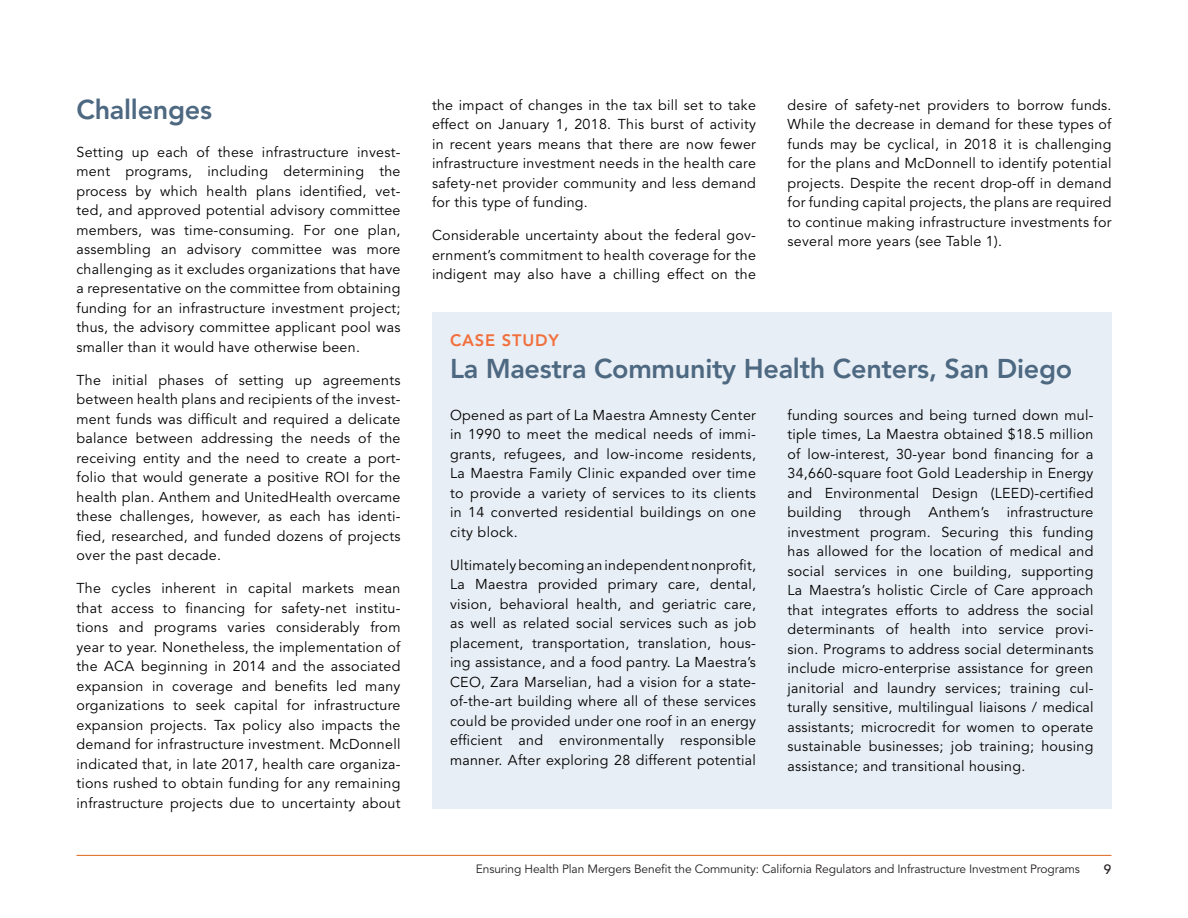
<style>
.page{position:relative;width:1188px;height:918px;background:#fff}
.page>*{position:absolute;margin:0;border:0;box-sizing:border-box;transform-origin:0 0}
.head_level_1{font:800 27px "Avenir LT Std";letter-spacing:-.01em;color:#4d6881}
.head_level_1-2{font:800 16.5px "Avenir LT Std";letter-spacing:.05em;color:#f26f3c}
.body_text{font:14.25px/19.5px "Avenir LT Std";letter-spacing:.02em;color:#000;text-align:justify}
.t1{font:500 13.5px "Avenir LT Std";color:#231f20}
.t2{font:12px "Avenir LT Std";letter-spacing:-.01em;color:#231f20}
</style>
<div class="page">
<hr style="left:76px;top:855px;width:1036px;height:1px;background:#df651c">
<div style="left:432px;top:312px;width:680px;height:496px;background:#e8eef5"></div>
<p class="head_level_1" style="left:76px;top:94px;width:137px">Challenges</p>
<p class="body_text" style="left:76px;top:143px;width:326px">Setting up each of these infrastructure invest&shy;ment programs, including determining the process by which health plans identified, vet&shy;ted, and approved potential advisory committee members, was time-consuming. For one plan, assembling an advisory committee was more challenging as it excludes organizations that have a representative on the committee from obtaining funding for an infrastructure investment project; thus, the advisory committee applicant pool was smaller than it would have otherwise been.</p>
<p class="body_text" style="left:76px;top:371px;width:326px">The initial phases of setting up agreements between health plans and recipients of the invest&shy;ment funds was difficult and required a delicate balance between addressing the needs of the receiving entity and the need to create a port&shy;folio that would generate a positive ROI for the health plan. Anthem and UnitedHealth overcame these challenges, however, as each has identi&shy;fied, researched, and funded dozens of projects over the past decade.</p>
<p class="body_text" style="left:76px;top:579px;width:326px">The cycles inherent in capital markets mean that access to financing for safety-net institu&shy;tions and programs varies considerably from year to year. Nonetheless, the implementation of the ACA beginning in 2014 and the associated expansion in coverage and benefits led many organizations to seek capital for infrastructure expansion projects. Tax policy also impacts the demand for infrastructure investment. McDonnell indicated that, in late 2017, health care organiza&shy;tions rushed to obtain funding for any remaining infrastructure projects due to uncertainty about</p>
<p class="body_text" style="left:432px;top:96px;width:326px">the impact of changes in the tax bill set to take effect on January 1, 2018. This burst of activity in recent years means that there are now fewer infrastructure investment needs in the health care safety-net provider community and less demand for this type of funding.</p>
<p class="body_text" style="left:432px;top:226px;width:326px">Considerable uncertainty about the federal gov&shy;ernment’s commitment to health coverage for the indigent may also have a chilling effect on the</p>
<p class="body_text" style="left:788px;top:96px;width:326px">desire of safety-net providers to borrow funds.<br>While the decrease in demand for these types of funds may be cyclical, in 2018 it is challenging for the plans and McDonnell to identify potential projects. Despite the recent drop-off in demand for funding capital projects, the plans are required to continue making infrastructure investments for several more years (see Table 1).</p>
<p class="head_level_1-2" style="left:450px;top:331px;width:110px">CASE STUDY</p>
<p class="head_level_1" style="left:450px;top:352px;width:624px">La Maestra Community Health Centers, San Diego</p>
<p class="body_text" style="left:450px;top:405px;width:308px">Opened as part of La Maestra Amnesty Center in 1990 to meet the medical needs of immi&shy;grants, refugees, and low-income residents, La Maestra Family Clinic expanded over time to provide a variety of services to its clients in 14 converted residential buildings on one city block.</p>
<p class="body_text" style="left:450px;top:555px;width:308px">Ultimately becoming an independent nonprofit, La Maestra provided primary care, dental, vision, behavioral health, and geriatric care, as well as related social services such as job placement, transportation, translation, hous&shy;ing assistance, and a food pantry. La Maestra’s CEO, Zara Marselian, had a vision for a state&shy;of-the-art building where all of these services could be provided under one roof in an energy efficient and environmentally responsible manner. After exploring 28 different potential</p>
<p class="body_text" style="left:788px;top:405px;width:308px">funding sources and being turned down mul&shy;tiple times, La Maestra obtained $18.5 million of low-interest, 30-year bond financing for a 34,660-square foot Gold Leadership in Energy and Environmental Design (LEED)-certified building through Anthem’s infrastructure investment program. Securing this funding has allowed for the location of medical and social services in one building, supporting La Maestra’s holistic Circle of Care approach that integrates efforts to address the social determinants of health into service provi&shy;sion. Programs to address social determinants include micro-enterprise assistance for green janitorial and laundry services; training cul&shy;turally sensitive, multilingual liaisons / medical assistants; microcredit for women to operate sustainable businesses; job training; housing assistance; and transitional housing.</p>
<p class="t2" style="left:476px;top:862px;width:606px">Ensuring Health Plan Mergers Benefit the Community: California Regulators and Infrastructure Investment Programs</p>
<p class="t1" style="left:1104px;top:862px;width:9px">9</p>
</div>
